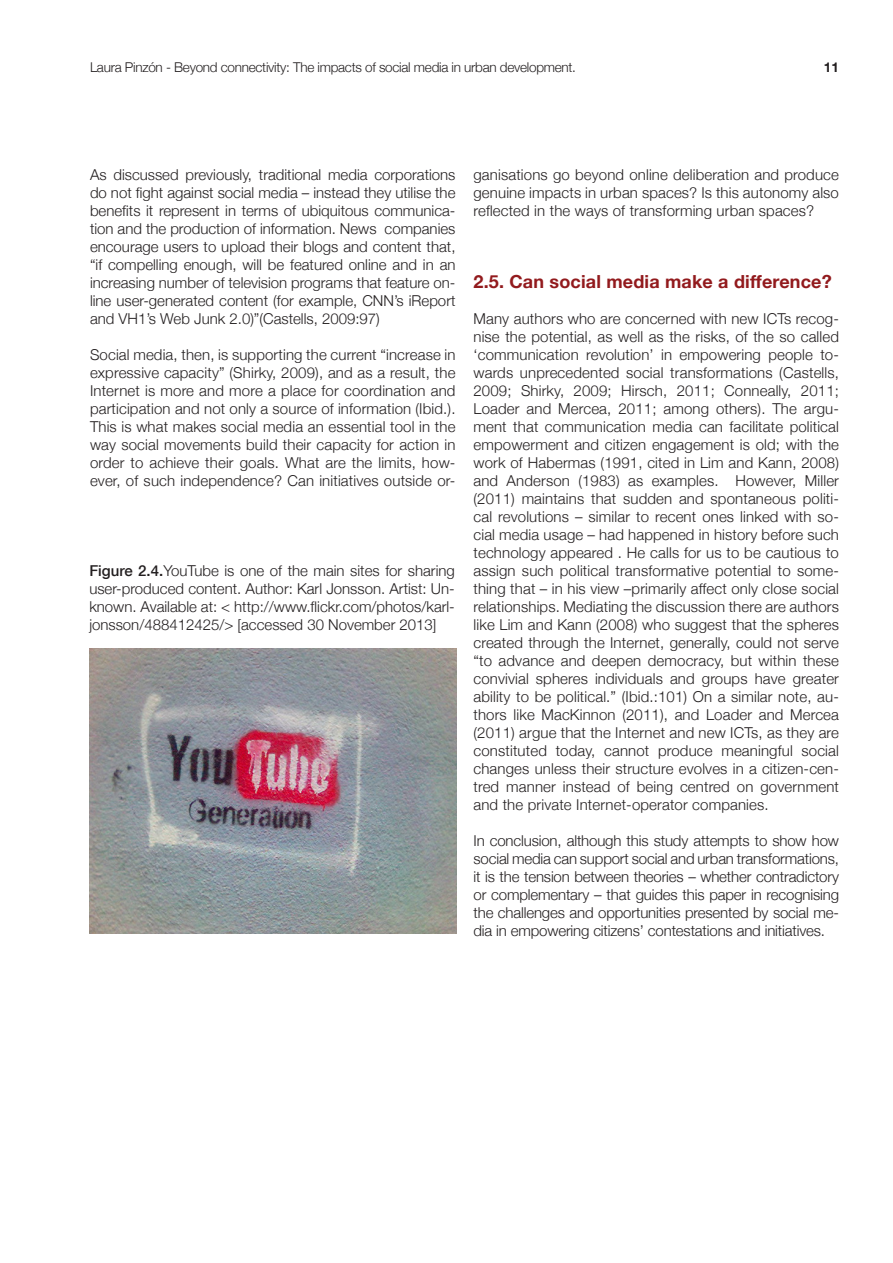
<style>
.page{position:relative;width:893px;height:1263px;background:#fff}
.page>*{position:absolute;margin:0;border:0;box-sizing:border-box;transform-origin:0 0}
.SECTION_HEADING{font:700 18px "Helvetica Neue";letter-spacing:.01em;color:#921a1d}
.TEXT{font:300 15px/18px "Helvetica Neue";letter-spacing:.01em;color:#231f20;text-align:justify}
.figures_and_tables_s{font:300 15px/18px "Helvetica Neue";color:#231f20;text-align:justify}
.t1{font:300 13.5px "Helvetica Neue";letter-spacing:-.02em;color:#231f20}
.t2{font:700 13.5px "Helvetica Neue";color:#231f20}
.s1{font-weight:500}
</style>
<div class="page">
<img style="left:89px;top:648px;width:367px;height:285px">
<p class="t1" style="left:90px;top:59px;width:487px">Laura Pinzón - Beyond connectivity: The impacts of social media in urban development.</p>
<p class="t2" style="left:824px;top:59px;width:17px">11</p>
<p class="TEXT" style="left:90px;top:165px;width:367px">As discussed previously, traditional media corporations do not fight against social media – instead they utilise the benefits it represent in terms of ubiquitous communica&shy;tion and the production of information. News companies encourage users to upload their blogs and content that, “if compelling enough, will be featured online and in an increasing number of television programs that feature on&shy;line user-generated content (for example, CNN’s iReport and VH1’s Web Junk 2.0)”(Castells, 2009:97)</p>
<p class="TEXT" style="left:90px;top:345px;width:367px">Social media, then, is supporting the current “increase in expressive capacity” (Shirky, 2009), and as a result, the Internet is more and more a place for coordination and participation and not only a source of information (Ibid.).<br>This is what makes social media an essential tool in the way social movements build their capacity for action in order to achieve their goals. What are the limits, how&shy;ever, of such independence? Can initiatives outside or-</p>
<p class="figures_and_tables_s" style="left:89px;top:561px;width:367px"><span class="s1">Figure 2.4.</span>YouTube is one of the main sites for sharing user-produced content. Author: Karl Jonsson. Artist: Un&shy;known. Available at: &lt; http://www.flickr.com/photos/karl&shy;jonsson/488412425/&gt; [accessed 30 November 2013]</p>
<p class="TEXT" style="left:473px;top:165px;width:367px">ganisations go beyond online deliberation and produce genuine impacts in urban spaces? Is this autonomy also reflected in the ways of transforming urban spaces?</p>
<p class="SECTION_HEADING" style="left:473px;top:270px;width:360px">2.5. Can social media make a difference?</p>
<p class="TEXT" style="left:473px;top:309px;width:367px">Many authors who are concerned with new ICTs recog&shy;nise the potential, as well as the risks, of the so called ‘communication revolution’ in empowering people to&shy;wards unprecedented social transformations (Castells, 2009; Shirky, 2009; Hirsch, 2011; Conneally, 2011; Loader and Mercea, 2011; among others). The argu&shy;ment that communication media can facilitate political empowerment and citizen engagement is old; with the work of Habermas (1991, cited in Lim and Kann, 2008) and Anderson (1983) as examples. However, Miller (2011) maintains that sudden and spontaneous politi&shy;cal revolutions – similar to recent ones linked with so&shy;cial media usage – had happened in history before such technology appeared . He calls for us to be cautious to assign such political transformative potential to some&shy;thing that – in his view –primarily affect only close social relationships. Mediating the discussion there are authors like Lim and Kann (2008) who suggest that the spheres created through the Internet, generally, could not serve “to advance and deepen democracy, but within these convivial spheres individuals and groups have greater ability to be political.” (Ibid.:101) On a similar note, au&shy;thors like MacKinnon (2011), and Loader and Mercea (2011) argue that the Internet and new ICTs, as they are constituted today, cannot produce meaningful social changes unless their structure evolves in a citizen-cen&shy;tred manner instead of being centred on government and the private Internet-operator companies.</p>
<p class="TEXT" style="left:473px;top:831px;width:367px">In conclusion, although this study attempts to show how social media can support social and urban transformations, it is the tension between theories – whether contradictory or complementary – that guides this paper in recognising the challenges and opportunities presented by social me&shy;dia in empowering citizens’ contestations and initiatives.</p>
</div>
